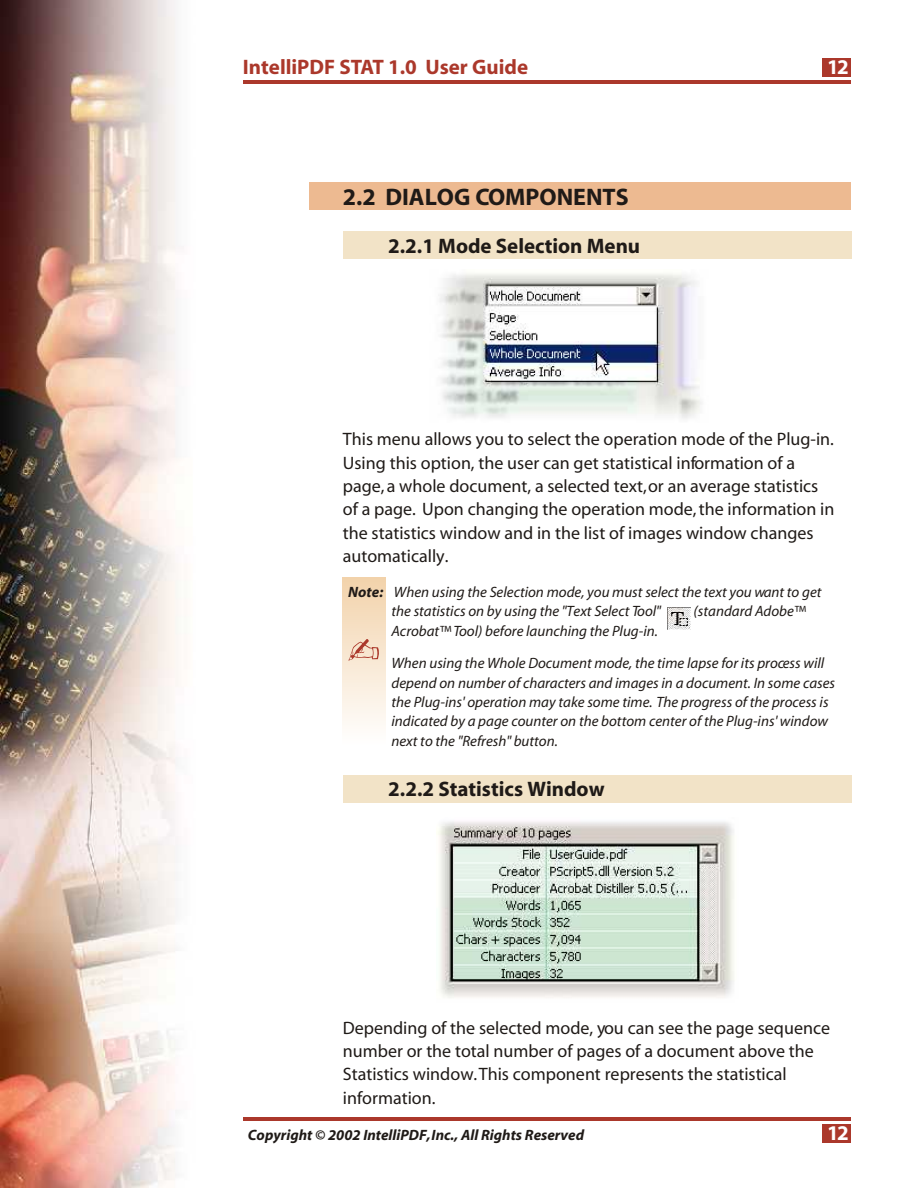
<style>
.page{position:relative;width:918px;height:1188px;background:#fff}
.page>*{position:absolute;margin:0;border:0;box-sizing:border-box;transform-origin:0 0}
.t1{font:700 24px "Myriad";color:#1f1a17}
.t2{font:700 21px "Myriad";color:#1f1a17}
.t3{font:700 21px "Myriad";color:#ab382b}
.t4{font:700 21px "Myriad";color:#fff}
.t5{font:18px/23.4px "Myriad";color:#1f1a17}
.t6{font:italic 15px/19.5px "Myriad";color:#1f1a17}
.t7{font:italic 700 15px "Myriad";color:#1f1a17}
.s1{font-weight:700}
</style>
<div class="page">
<div style="left:343px;top:578px;width:43px;height:168px;background:linear-gradient(to bottom,#f2d3ab,#fffffe)"></div>
<svg style="left:348px;top:639px;width:31px;height:22px"></svg>
<div style="left:343px;top:776px;width:508px;height:27px;background:#f2e3c7"></div>
<div style="left:343px;top:231px;width:508px;height:28px;background:#f2e3c7"></div>
<div style="left:309px;top:183px;width:542px;height:27px;background:#edba91"></div>
<div style="left:822px;top:58px;width:29px;height:19px;background:#ab382b"></div>
<hr style="left:243px;top:81px;width:608px;height:3px;background:#ab382b">
<div style="left:822px;top:1124px;width:29px;height:19px;background:#ab382b"></div>
<hr style="left:243px;top:1117px;width:608px;height:3px;background:#ab382b">
<img style="left:0;top:0;width:178px;height:1188px">
<img style="left:440px;top:273px;width:262px;height:146px">
<img style="left:437px;top:821px;width:297px;height:177px">
<img style="left:668px;top:607px;width:22px;height:22px">
<p class="t3" style="left:243px;top:58px;width:287px">IntelliPDF STAT 1.0 User Guide</p>
<p class="t4" style="left:827px;top:58px;width:23px">12</p>
<h1 class="t1" style="left:343px;top:187px;width:287px">2.2 DIALOG COMPONENTS</h1>
<p class="t2" style="left:388px;top:237px;width:254px">2.2.1 Mode Selection Menu</p>
<p class="t5" style="left:343px;top:429px;width:493px">This menu allows you to select the operation mode of the Plug-in.<br>Using this option, the user can get statistical information of a page, a whole document, a selected text, or an average statistics of a page. Upon changing the operation mode, the information in the statistics window and in the list of images window changes automatically.</p>
<p class="t6" style="left:391px;top:583px;width:432px;text-indent:-43px"><span class="s1">Note:</span> When using the Selection mode, you must select the text you want to get the statistics on by using the "Text Select Tool"</p>
<p class="t6" style="left:694px;top:603px;width:113px">(standard Adobe™</p>
<p class="t6" style="left:391px;top:616px;width:434px;line-height:32.4px">Acrobat™ Tool) before launching the Plug-in.<br>When using the Whole Document mode, the time lapse for its process will</p>
<p class="t6" style="left:391px;top:674px;width:445px">depend on number of characters and images in a document. In some cases the Plug-ins' operation may take some time. The progress of the process is indicated by a page counter on the bottom center of the Plug-ins' window next to the "Refresh" button.</p>
<p class="t2" style="left:388px;top:781px;width:218px">2.2.2 Statistics Window</p>
<p class="t5" style="left:343px;top:1018px;width:489px">Depending of the selected mode, you can see the page sequence number or the total number of pages of a document above the Statistics window. This component represents the statistical information.</p>
<p class="t7" style="left:248px;top:1129px;width:338px">Copyright © 2002 IntelliPDF,Inc., All Rights Reserved</p>
<p class="t4" style="left:827px;top:1124px;width:23px">12</p>
</div>
